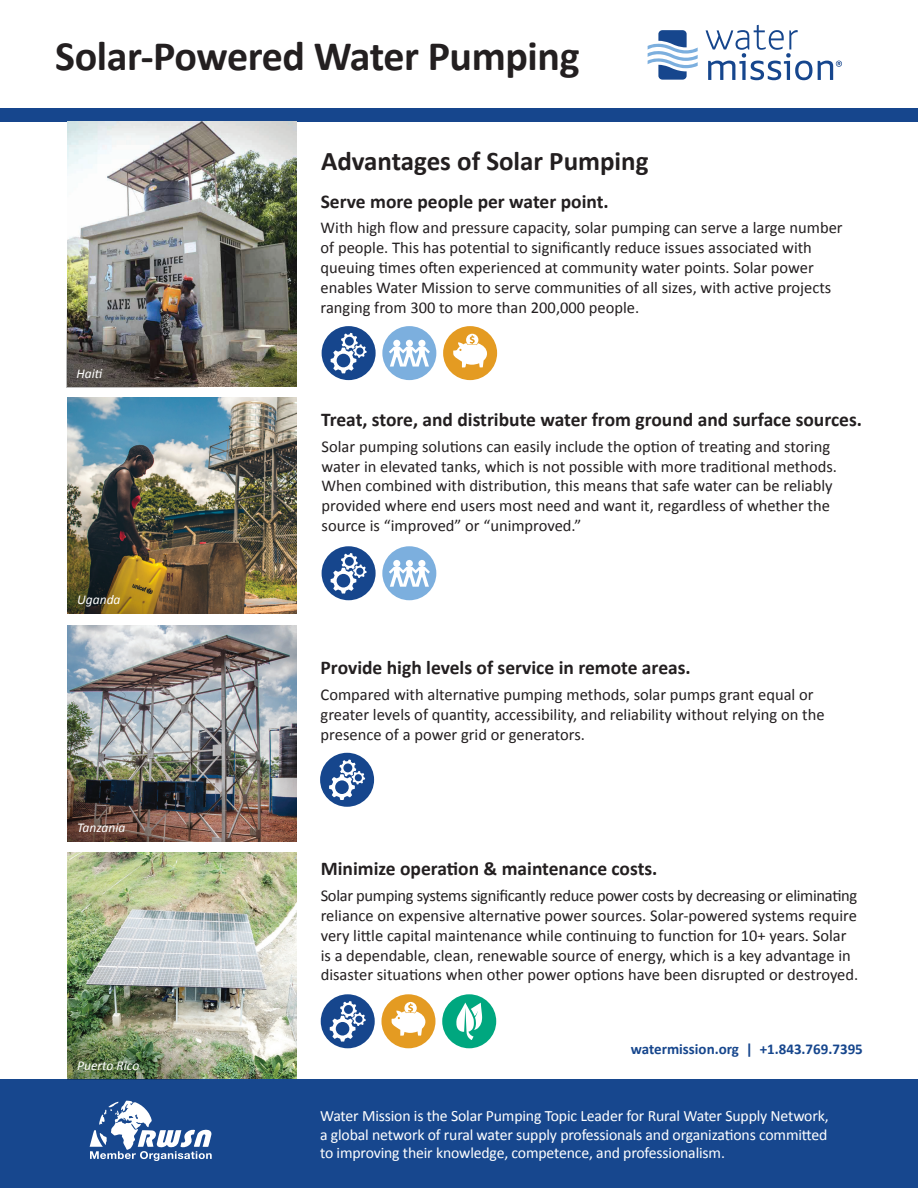
<style>
.page{position:relative;width:918px;height:1188px;background:#fff}
.page>*{position:absolute;margin:0;border:0;box-sizing:border-box;transform-origin:0 0}
.t1{font:700 42px "Calibri";letter-spacing:-.01em;color:#231f20}
.t2{font:700 27px "Calibri";color:#231f20}
.t3{font:700 19.5px "Calibri";color:#231f20}
.t4{font:16.5px/19.8px "Calibri";color:#231f20}
.t5{font:15.75px/18.9px "Calibri";letter-spacing:-.01em;color:#fff;text-align:justify}
.t6{font:700 15px "Calibri";color:#16468d}
.t7{font:italic 13.5px "Calibri";color:#fff}
</style>
<div class="page">
<div style="left:0;top:108px;width:918px;height:14px;background:#16468d"></div>
<img style="left:68px;top:122px;width:229px;height:265px">
<svg style="left:322px;top:326px;width:54px;height:54px"></svg>
<svg style="left:382px;top:326px;width:54px;height:54px"></svg>
<svg style="left:443px;top:326px;width:54px;height:54px"></svg>
<img style="left:68px;top:398px;width:229px;height:216px">
<svg style="left:322px;top:546px;width:54px;height:54px"></svg>
<svg style="left:382px;top:546px;width:54px;height:54px"></svg>
<img style="left:68px;top:625px;width:229px;height:216px">
<svg style="left:320px;top:753px;width:54px;height:54px"></svg>
<svg style="left:321px;top:994px;width:54px;height:54px"></svg>
<svg style="left:381px;top:994px;width:54px;height:54px"></svg>
<svg style="left:442px;top:994px;width:54px;height:54px"></svg>
<img style="left:68px;top:852px;width:229px;height:227px">
<div style="left:0;top:1079px;width:918px;height:109px;background:#17478e"></div>
<svg style="left:90px;top:1101px;width:122px;height:60px"></svg>
<svg style="left:648px;top:30px;width:50px;height:50px"></svg>
<svg style="left:706px;top:25px;width:136px;height:55px"></svg>
<img style="left:67px;top:308px;width:131px;height:79px">
<img style="left:68px;top:535px;width:131px;height:79px">
<img style="left:68px;top:763px;width:131px;height:79px">
<img style="left:68px;top:1000px;width:131px;height:79px">
<p class="t1" style="left:55px;top:30px;width:526px">Solar-Powered Water Pumping</p>
<p class="t2" style="left:321px;top:144px;width:329px">Advantages of Solar Pumping</p>
<p class="t3" style="left:321px;top:189px;width:289px">Serve more people per water point.</p>
<p class="t7" style="left:77px;top:365px;width:28px">Haiti</p>
<p class="t7" style="left:77px;top:592px;width:45px">Uganda</p>
<p class="t7" style="left:77px;top:820px;width:50px">Tanzania</p>
<p class="t7" style="left:77px;top:1057px;width:64px">Puerto Rico</p>
<p class="t4" style="left:321px;top:218px;width:524px">With high flow and pressure capacity, solar pumping can serve a large number of people. This has potential to significantly reduce issues associated with queuing times often experienced at community water points. Solar power enables Water Mission to serve communities of all sizes, with active projects ranging from 300 to more than 200,000 people.</p>
<p class="t3" style="left:321px;top:407px;width:542px">Treat, store, and distribute water from ground and surface sources.</p>
<p class="t4" style="left:322px;top:437px;width:517px">Solar pumping solutions can easily include the option of treating and storing water in elevated tanks, which is not possible with more traditional methods.<br>When combined with distribution, this means that safe water can be reliably provided where end users most need and want it, regardless of whether the source is “improved” or “unimproved.”</p>
<p class="t3" style="left:321px;top:655px;width:372px">Provide high levels of service in remote areas.</p>
<p class="t4" style="left:321px;top:685px;width:506px">Compared with alternative pumping methods, solar pumps grant equal or greater levels of quantity, accessibility, and reliability without relying on the presence of a power grid or generators.</p>
<p class="t3" style="left:321px;top:856px;width:338px">Minimize operation &amp; maintenance costs.</p>
<p class="t4" style="left:321px;top:886px;width:539px">Solar pumping systems significantly reduce power costs by decreasing or eliminating reliance on expensive alternative power sources. Solar-powered systems require very little capital maintenance while continuing to function for 10+ years. Solar is a dependable, clean, renewable source of energy, which is a key advantage in disaster situations when other power options have been disrupted or destroyed.</p>
<p class="t6" style="left:631px;top:1040px;width:233px">watermission.org | +1.843.769.7395</p>
<p class="t5" style="left:320px;top:1106px;width:510px">Water Mission is the Solar Pumping Topic Leader for Rural Water Supply Network, a global network of rural water supply professionals and organizations committed to improving their knowledge, competence, and professionalism.</p>
</div>
